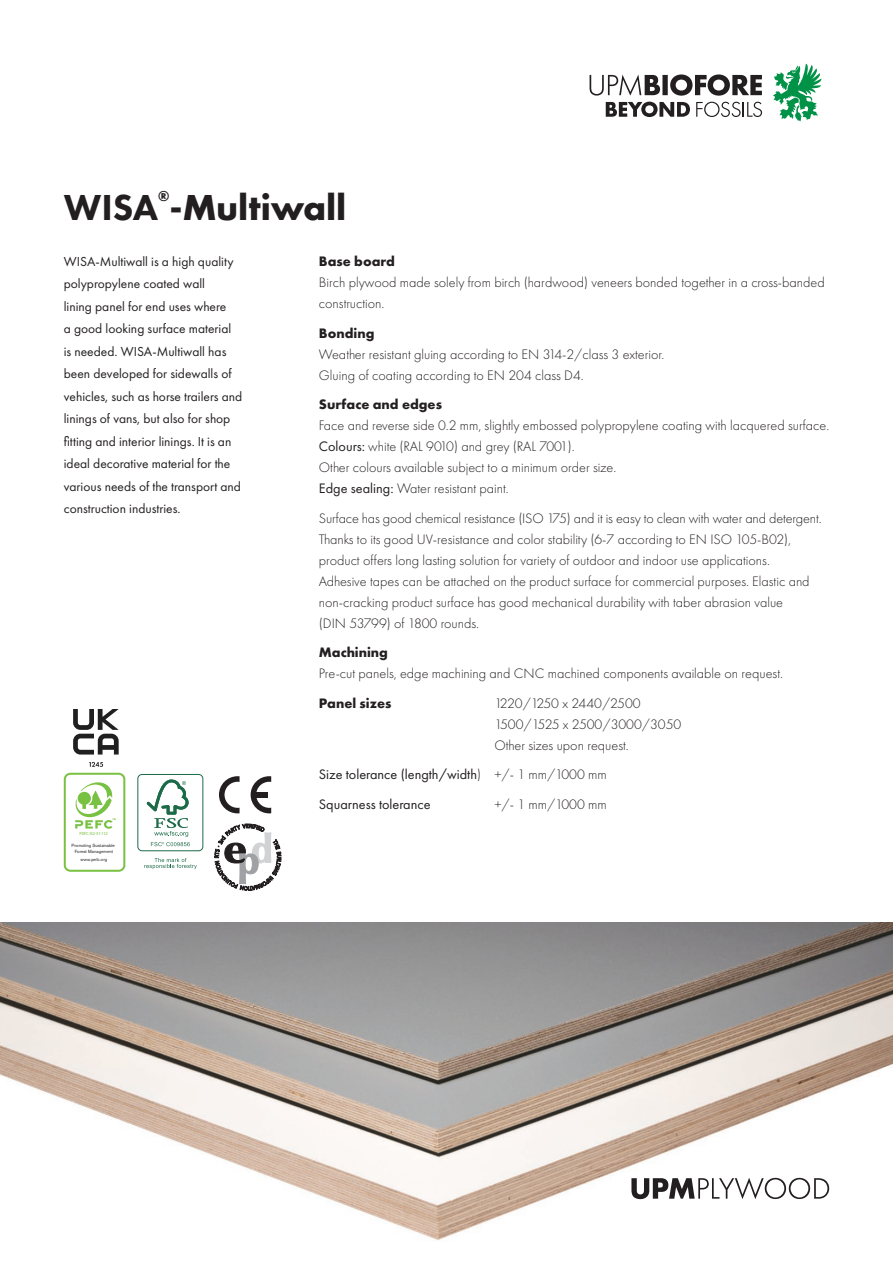
<style>
.page{position:relative;width:893px;height:1263px;background:#fff}
.page>*{position:absolute;margin:0;border:0;box-sizing:border-box;transform-origin:0 0}
.UPM_Otsikko_UUSI{font:700 37.5px "Futura PT";color:#231f20}
.UPM_Otsikko_UUSI-2{font:800 14.85px "Futura PT";color:#231f20}
.UPM_Leipäteksti_UUSI{font:300 14.25px/21px "Futura PT";color:#231f20}
.UPM_Leipäteksti_UUSI-2{font:14.25px "Futura PT";color:#231f20}
.UPM_Väliotsikko_UUSI{font:700 14.25px "Futura PT";color:#231f20}
.UPM_Väliotsikko_UUSI-2{font:300 14.25px "Futura PT";letter-spacing:-.02em;color:#231f20}
.UPM_Ingressi_UUSI{font:13.5px/22.5px "Futura PT";color:#231f20}
.t1{font:4.5px/6.3px "Akzidenz Grotesk BE";letter-spacing:.005em;color:#231f20;text-align:center}
.t2{font:300 4.5px "M Arial";letter-spacing:-.01em;color:#79c142}
.s1{font-weight:800}
.s2{font-weight:400}
.s3{font-weight:300}
</style>
<div class="page">
<img style="left:0;top:923px;width:893px;height:317px">
<svg style="left:590px;top:74px;width:172px;height:22px"></svg>
<svg style="left:606px;top:102px;width:84px;height:15px"></svg>
<svg style="left:696px;top:102px;width:66px;height:15px"></svg>
<svg style="left:773px;top:64px;width:49px;height:57px"></svg>
<svg style="left:631px;top:1178px;width:198px;height:21px"></svg>
<svg style="left:219px;top:776px;width:21px;height:37px"></svg>
<svg style="left:251px;top:776px;width:20px;height:37px"></svg>
<div style="left:255px;top:792px;width:12px;height:6px;background:#231f20"></div>
<div style="left:64px;top:773px;width:61px;height:99px;border:2px solid #79c142;border-radius:6px"></div>
<svg style="left:75px;top:782px;width:41px;height:47px"></svg>
<div style="left:138px;top:774px;width:65px;height:77px;border:1px solid #1c6b48;border-radius:4px"></div>
<svg style="left:147px;top:779px;width:43px;height:67px"></svg>
<svg style="left:144px;top:858px;width:53px;height:11px"></svg>
<svg style="left:215px;top:824px;width:66px;height:66px"></svg>
<svg style="left:73px;top:709px;width:46px;height:45px"></svg>
<svg style="left:89px;top:762px;width:14px;height:5px"></svg>
<p class="UPM_Otsikko_UUSI-2" style="left:158px;top:187px;width:13px">®</p>
<p class="UPM_Otsikko_UUSI" style="left:64px;top:183px;width:284px"><span class="s1">WISA</span> -Multiwall</p>
<p class="UPM_Ingressi_UUSI" style="left:64px;top:250px;width:180px">WISA-Multiwall is a high quality polypropylene coated wall<br>lining panel for end uses where<br>a good looking surface material<br>is needed. WISA-Multiwall has been developed for sidewalls of vehicles, such as horse trailers and linings of vans, but also for shop fitting and interior linings. It is an ideal decorative material for the various needs of the transport and construction industries.</p>
<p class="t2" style="left:80px;top:831px;width:30px">PEFC/02-31-112</p>
<p class="t1" style="left:72px;top:842px;width:45px">Promoting Sustainable<br>Forest Management</p>
<p class="t1" style="left:80px;top:856px;width:28px">www.pefc.org</p>
<p class="UPM_Väliotsikko_UUSI" style="left:319px;top:252px;width:78px">Base board</p>
<p class="UPM_Leipäteksti_UUSI" style="left:319px;top:272px;width:507px">Birch plywood made solely from birch (hardwood) veneers bonded together in a cross-banded construction.</p>
<p class="UPM_Väliotsikko_UUSI" style="left:319px;top:324px;width:57px">Bonding</p>
<p class="UPM_Leipäteksti_UUSI" style="left:319px;top:343px;width:347px">Weather resistant gluing according to EN 314-2/class 3 exterior.</p>
<p class="UPM_Leipäteksti_UUSI" style="left:319px;top:364px;width:266px">Gluing of coating according to EN 204 class D4.</p>
<p class="UPM_Väliotsikko_UUSI" style="left:319px;top:395px;width:125px">Surface and edges</p>
<p class="UPM_Leipäteksti_UUSI" style="left:319px;top:415px;width:512px">Face and reverse side 0.2 mm, slightly embossed polypropylene coating with lacquered surface.</p>
<p class="UPM_Leipäteksti_UUSI" style="left:319px;top:436px;width:257px"><span class="s2">Colours:</span> white (RAL 9010) and grey (RAL 7001).</p>
<p class="UPM_Leipäteksti_UUSI" style="left:319px;top:457px;width:299px">Other colours available subject to a minimum order size.<br><span class="s2">Edge sealing:</span> Water resistant paint.</p>
<p class="UPM_Leipäteksti_UUSI" style="left:319px;top:507px;width:504px">Surface has good chemical resistance (ISO 175) and it is easy to clean with water and detergent.<br>Thanks to its good UV-resistance and color stability (6-7 according to EN ISO 105-B02), product offers long lasting solution for variety of outdoor and indoor use applications.<br>Adhesive tapes can be attached on the product surface for commercial purposes. Elastic and non-cracking product surface has good mechanical durability with taber abrasion value<br>(DIN 53799) of 1800 rounds.</p>
<p class="UPM_Väliotsikko_UUSI" style="left:319px;top:643px;width:70px">Machining</p>
<p class="UPM_Leipäteksti_UUSI" style="left:319px;top:663px;width:466px">Pre-cut panels, edge machining and CNC machined components available on request.</p>
<p class="UPM_Väliotsikko_UUSI" style="left:319px;top:694px;width:74px">Panel sizes</p>
<p class="UPM_Väliotsikko_UUSI-2" style="left:494px;top:695px;width:148px">1220/1250 x 2440/2500</p>
<p class="UPM_Leipäteksti_UUSI" style="left:494px;top:713px;width:188px">1500/1525 x 2500/3000/3050</p>
<p class="UPM_Leipäteksti_UUSI" style="left:494px;top:734px;width:136px">Other sizes upon request.</p>
<p class="UPM_Leipäteksti_UUSI-2" style="left:319px;top:766px;width:289px">Size tolerance (length/width<span class="s3">) +/- 1 mm/1000 mm</span></p>
<p class="UPM_Leipäteksti_UUSI-2" style="left:319px;top:795px;width:113px">Squarness tolerance</p>
<p class="UPM_Leipäteksti_UUSI" style="left:494px;top:793px;width:114px">+/- 1 mm/1000 mm</p>
</div>
